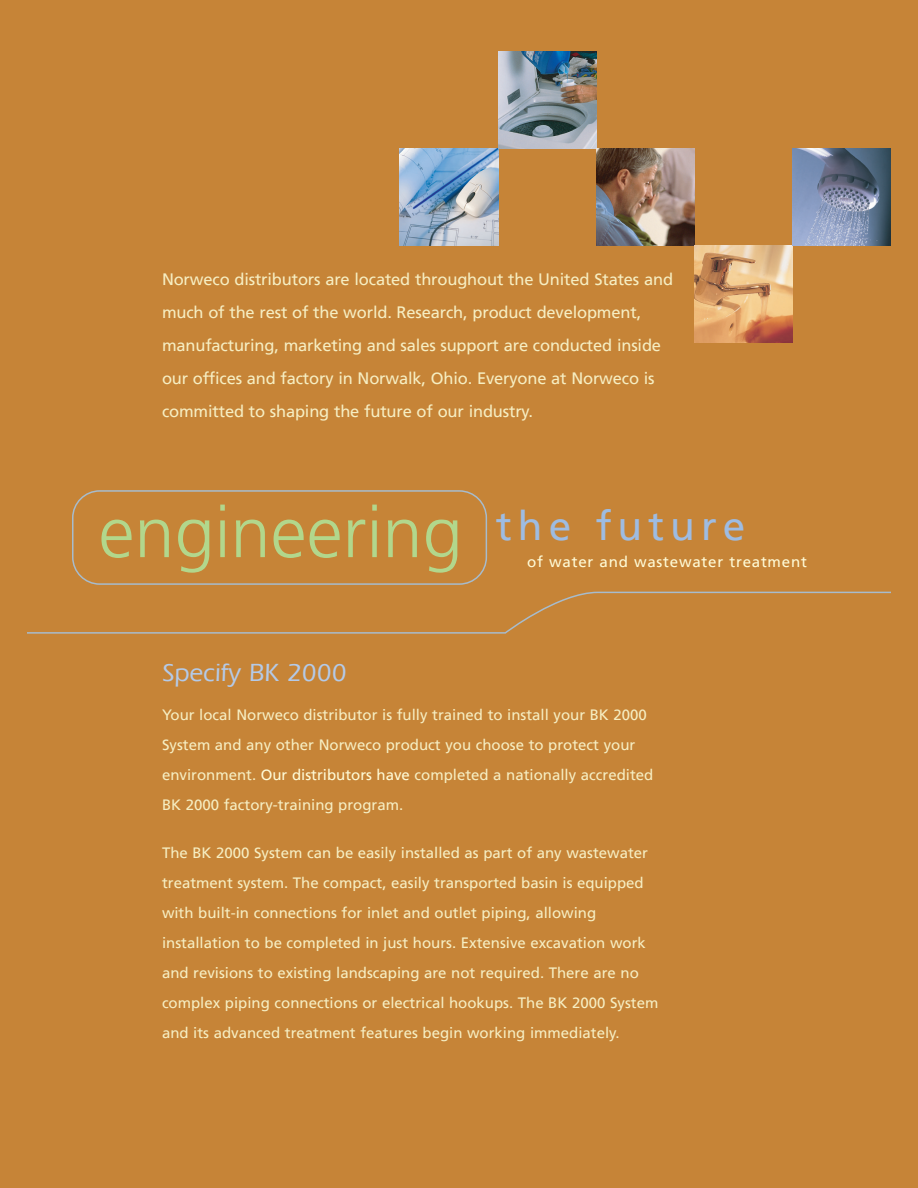
<style>
.page{position:relative;width:918px;height:1188px;background:#c68437}
.page>*{position:absolute;margin:0;border:0;box-sizing:border-box;transform-origin:0 0}
.t1{font:300 72px "Frutiger LT";color:#b2d78c}
.t2{font:40.5px "Frutiger LT";letter-spacing:.15em;color:#9ebce2}
.t3{font:500 25.5px "Itc Eras";color:#b4cae8}
.t4{font:16.5px/33px "Frutiger LT";letter-spacing:-.01em;color:#f6eec2}
.t5{font:15.15px "Frutiger LT";letter-spacing:.05em;color:#fffbd6}
.t6{font:15px/30px "Frutiger LT";color:#f6eec2}
.s1{color:#fffbd6}
</style>
<div class="page">
<img style="left:400px;top:149px;width:98px;height:97px">
<img style="left:498px;top:51px;width:98px;height:98px">
<img style="left:596px;top:149px;width:99px;height:97px">
<img style="left:695px;top:246px;width:98px;height:97px">
<img style="left:793px;top:149px;width:98px;height:97px">
<div style="left:72px;top:490px;width:415px;height:95px;border:2px solid #a7bccd;border-radius:27px"></div>
<svg style="left:27px;top:591px;width:864px;height:43px"></svg>
<p class="t4" style="left:162px;top:263px;width:513px">Norweco distributors are located throughout the United States and much of the rest of the world. Research, product development, manufacturing, marketing and sales support are conducted inside our offices and factory in Norwalk, Ohio. Everyone at Norweco is committed to shaping the future of our industry.</p>
<p class="t1" style="left:99px;top:492px;width:366px">engineering</p>
<p class="t2" style="left:496px;top:502px;width:251px">the future</p>
<p class="t5" style="left:527px;top:553px;width:281px">of water and wastewater treatment</p>
<p class="t3" style="left:162px;top:659px;width:186px">Specify BK 2000</p>
<p class="t6" style="left:162px;top:700px;width:493px">Your local Norweco distributor is fully trained to install your BK 2000<br>System and any other Norweco product you choose to protect your environment. <span class="s1">Our distributors have</span> completed a nationally accredited BK 2000 factory-training program.</p>
<p class="t6" style="left:162px;top:838px;width:498px">The BK 2000 System can be easily installed as part of any wastewater treatment system. The compact, easily transported basin is equipped with built-in connections for inlet and outlet piping, allowing installation to be completed in just hours. Extensive excavation work and revisions to existing landscaping are not required. There are no complex piping connections or electrical hookups. The BK 2000 System and its advanced treatment features begin working immediately.</p>
</div>
